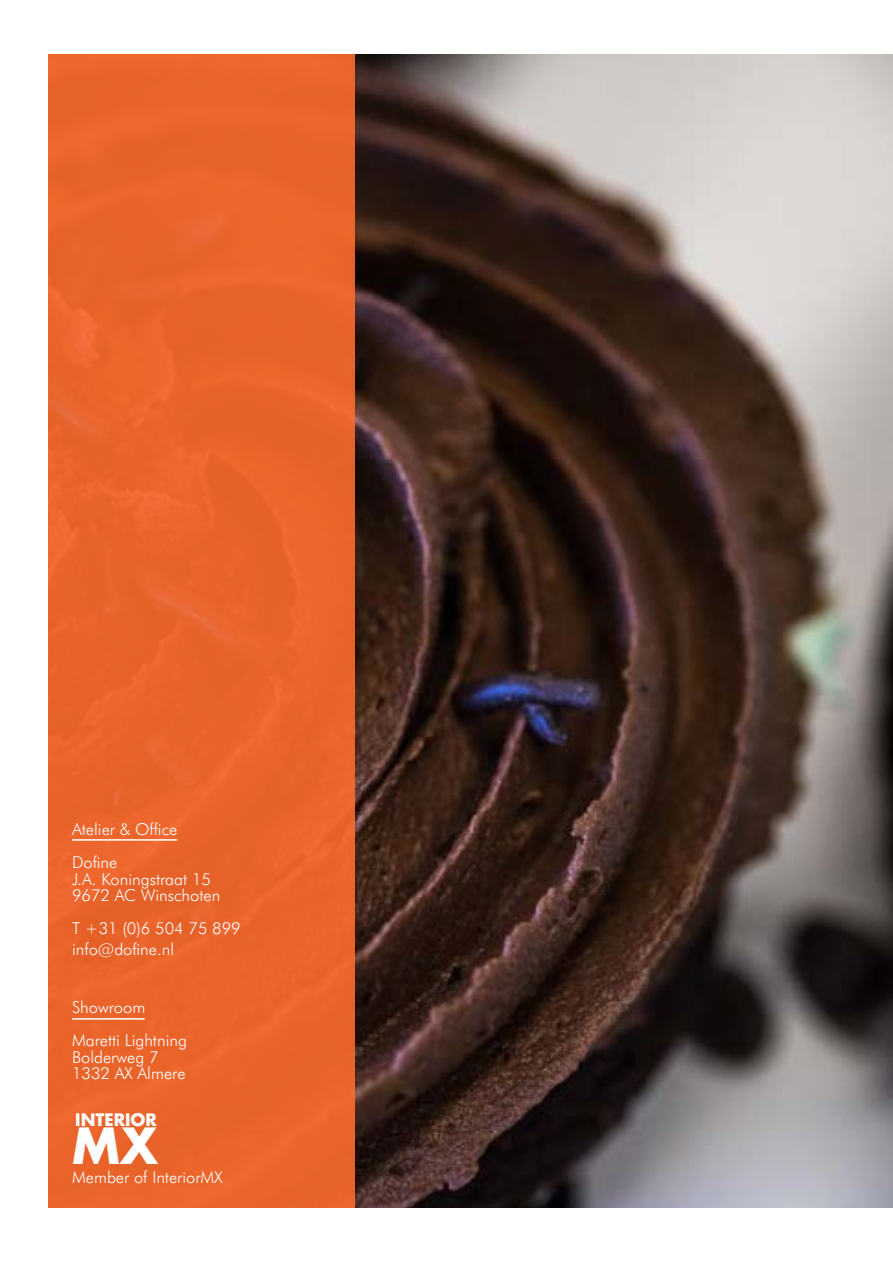
<style>
.page{position:relative;width:893px;height:1263px;background:#fff}
.page>*{position:absolute;margin:0;border:0;box-sizing:border-box;transform-origin:0 0}
.t1{font:700 48.6px "Futura LT";color:#fff}
.t2{font:700 16.8px "Futura LT";color:#fff}
.t3{font:300 16.5px/33px "Futura BT";color:#fff}
</style>
<div class="page">
<img style="left:355px;top:54px;width:538px;height:1154px">
<div style="left:49px;top:54px;width:306px;height:1154px;background:#e96329"></div>
<hr style="left:72px;top:839px;width:105px;height:2px;background:#fff">
<hr style="left:72px;top:1018px;width:73px;height:2px;background:#fff">
<p class="t3" style="left:72px;top:813px;width:107px">Atelier &amp; Office<br>Dofine</p>
<p class="t3" style="left:72px;top:870px;width:150px;line-height:16.5px">J.A. Koningstraat 15<br>9672 AC Winschoten</p>
<p class="t3" style="left:72px;top:918px;width:170px;line-height:21px">T +31 (0)6 504 75 899 info@dofine.nl</p>
<p class="t3" style="left:72px;top:990px;width:116px">Showroom<br>Maretti Lightning</p>
<p class="t3" style="left:72px;top:1048px;width:115px;line-height:16.5px">Bolderweg 7<br>1332 AX Almere</p>
<p class="t2" style="left:75px;top:1109px;width:83px">INTERIOR</p>
<h1 class="t1" style="left:72px;top:1114px;width:88px">MX</h1>
<p class="t3" style="left:72px;top:1160px;width:152px">Member of InteriorMX</p>
</div>
